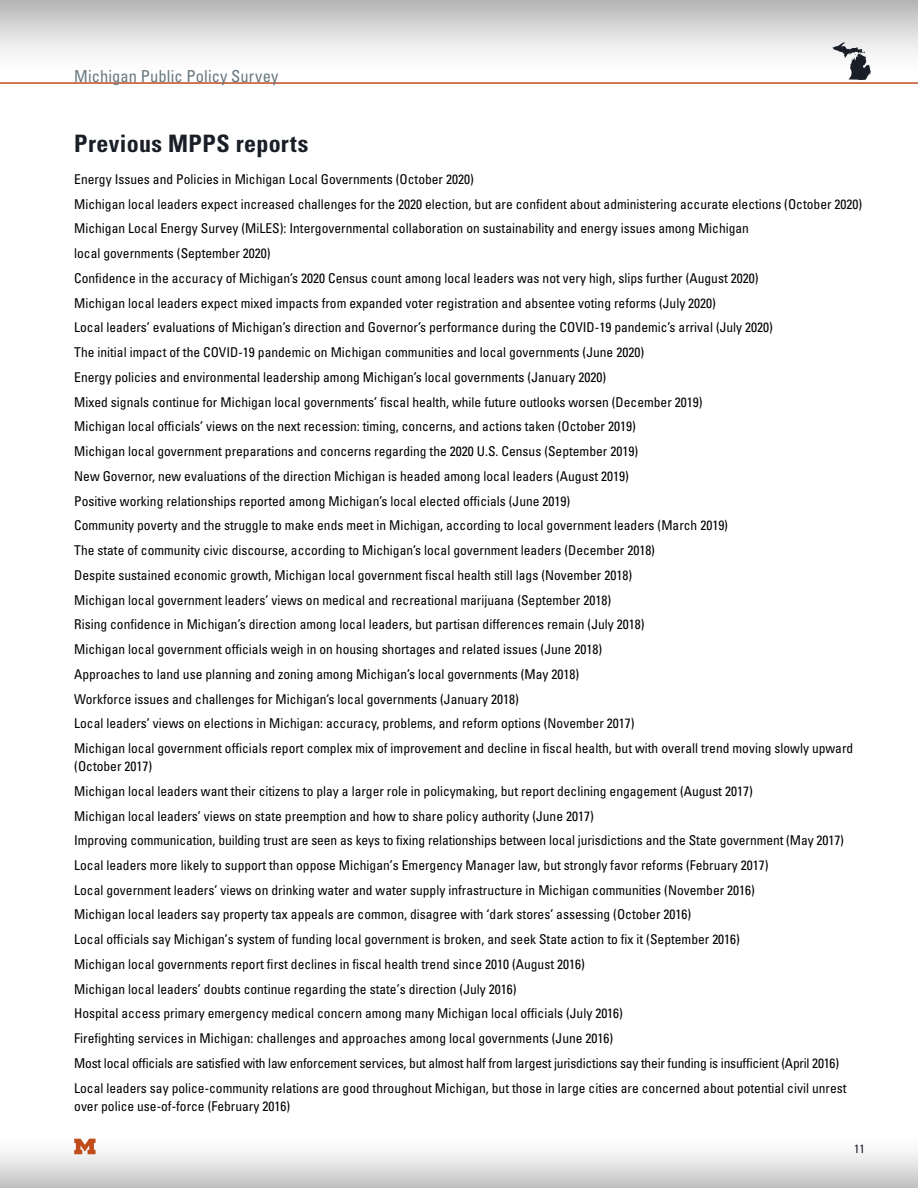
<style>
.page{position:relative;width:918px;height:1188px;background:#fff}
.page>*{position:absolute;margin:0;border:0;box-sizing:border-box;transform-origin:0 0}
.t1{font:700 condensed 24px "Univers LT Std";letter-spacing:.02em;color:#1a1f27}
.t2{font:condensed 16.5px "Univers LT Std";letter-spacing:.01em;color:#697880}
.t3{font:condensed 13.5px/24.8px "Univers LT Std";color:#000}
.t4{font:condensed 12px "Univers LT Std";color:#1a1f27}
</style>
<div class="page">
<div style="left:0;top:1127px;width:918px;height:61px;background:linear-gradient(to bottom,#fff,#c9c7c9)"></div>
<div style="left:0;top:0;width:918px;height:84px;background:linear-gradient(to bottom,#bdbbbd,#fff)"></div>
<hr style="left:0;top:82px;width:918px;height:2px;background:#c04c1c">
<svg style="left:832px;top:43px;width:39px;height:37px"></svg>
<svg style="left:74px;top:1139px;width:22px;height:15px"></svg>
<p class="t2" style="left:74px;top:65px;width:206px">Michigan Public Policy Survey</p>
<h1 class="t1" style="left:74px;top:129px;width:236px">Previous MPPS reports</h1>
<p class="t3" style="left:74px;top:167px;width:790px">Energy Issues and Policies in Michigan Local Governments (October 2020)<br>Michigan local leaders expect increased challenges for the 2020 election, but are confident about administering accurate elections (October 2020)<br>Michigan Local Energy Survey (MiLES): Intergovernmental collaboration on sustainability and energy issues among Michigan<br>local governments (September 2020)<br>Confidence in the accuracy of Michigan’s 2020 Census count among local leaders was not very high, slips further (August 2020)<br>Michigan local leaders expect mixed impacts from expanded voter registration and absentee voting reforms (July 2020)<br>Local leaders’ evaluations of Michigan’s direction and Governor’s performance during the COVID-19 pandemic’s arrival (July 2020)<br>The initial impact of the COVID-19 pandemic on Michigan communities and local governments (June 2020)<br>Energy policies and environmental leadership among Michigan’s local governments (January 2020)<br>Mixed signals continue for Michigan local governments’ fiscal health, while future outlooks worsen (December 2019)<br>Michigan local officials’ views on the next recession: timing, concerns, and actions taken (October 2019)<br>Michigan local government preparations and concerns regarding the 2020 U.S. Census (September 2019)<br>New Governor, new evaluations of the direction Michigan is headed among local leaders (August 2019)<br>Positive working relationships reported among Michigan’s local elected officials (June 2019)<br>Community poverty and the struggle to make ends meet in Michigan, according to local government leaders (March 2019)<br>The state of community civic discourse, according to Michigan’s local government leaders (December 2018)<br>Despite sustained economic growth, Michigan local government fiscal health still lags (November 2018)<br>Michigan local government leaders’ views on medical and recreational marijuana (September 2018)<br>Rising confidence in Michigan’s direction among local leaders, but partisan differences remain (July 2018)<br>Michigan local government officials weigh in on housing shortages and related issues (June 2018)<br>Approaches to land use planning and zoning among Michigan’s local governments (May 2018)<br>Workforce issues and challenges for Michigan’s local governments (January 2018)<br>Local leaders’ views on elections in Michigan: accuracy, problems, and reform options (November 2017)<br>Michigan local government officials report complex mix of improvement and decline in fiscal health, but with overall trend moving slowly upward</p>
<p class="t3" style="left:74px;top:754px;width:774px">(October 2017)<br>Michigan local leaders want their citizens to play a larger role in policymaking, but report declining engagement (August 2017)<br>Michigan local leaders’ views on state preemption and how to share policy authority (June 2017)<br>Improving communication, building trust are seen as keys to fixing relationships between local jurisdictions and the State government (May 2017)<br>Local leaders more likely to support than oppose Michigan’s Emergency Manager law, but strongly favor reforms (February 2017)<br>Local government leaders’ views on drinking water and water supply infrastructure in Michigan communities (November 2016)<br>Michigan local leaders say property tax appeals are common, disagree with ‘dark stores’ assessing (October 2016)<br>Local officials say Michigan’s system of funding local government is broken, and seek State action to fix it (September 2016)<br>Michigan local governments report first declines in fiscal health trend since 2010 (August 2016)<br>Michigan local leaders’ doubts continue regarding the state’s direction (July 2016)<br>Hospital access primary emergency medical concern among many Michigan local officials (July 2016)<br>Firefighting services in Michigan: challenges and approaches among local governments (June 2016)<br>Most local officials are satisfied with law enforcement services, but almost half from largest jurisdictions say their funding is insufficient (April 2016)<br>Local leaders say police-community relations are good throughout Michigan, but those in large cities are concerned about potential civil unrest</p>
<p class="t3" style="left:74px;top:1093px;width:217px">over police use-of-force (February 2016)</p>
<p class="t4" style="left:854px;top:1142px;width:12px">11</p>
</div>
